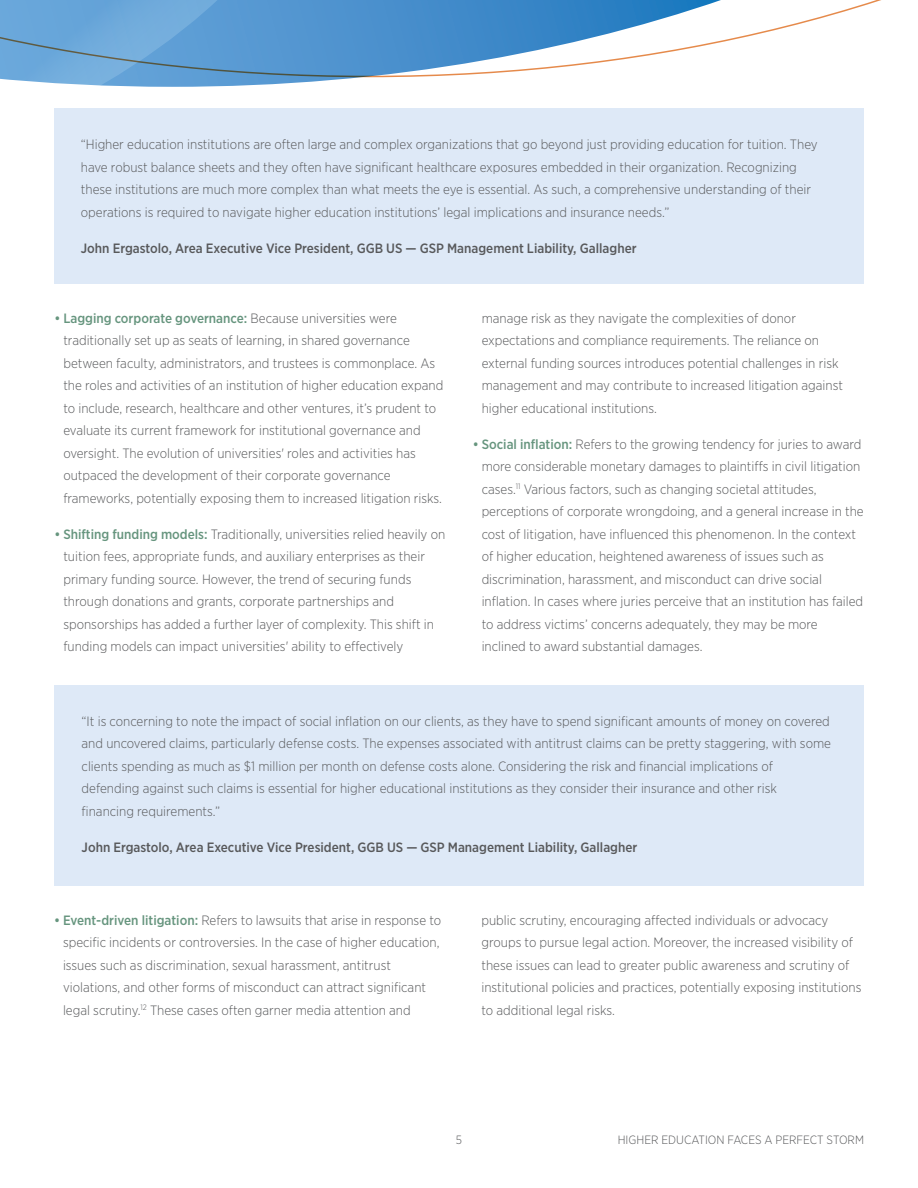
<style>
.page{position:relative;width:918px;height:1188px;background:#fff}
.page>*{position:absolute;margin:0;border:0;box-sizing:border-box;transform-origin:0 0}
.t1{font:300 13.5px/22.5px "Gotham Narrow";color:#58595b}
.t2{font:500 13.5px "Gotham Narrow";color:#58595b}
.t3{font:300 12px "Gotham Narrow";color:#58595b}
.s1{font-weight:500;color:#66957e}
</style>
<div class="page">
<svg style="left:0;top:77px;width:347px;height:10px"></svg>
<svg style="left:0;top:0;width:881px;height:77px"></svg>
<div style="left:55px;top:685px;width:809px;height:200px;background:#dee9f7"></div>
<div style="left:54px;top:108px;width:809px;height:176px;background:#dee9f7"></div>
<p class="t1" style="left:81px;top:133px;width:738px">“Higher education institutions are often large and complex organizations that go beyond just providing education for tuition. They have robust balance sheets and they often have significant healthcare exposures embedded in their organization. Recognizing these institutions are much more complex than what meets the eye is essential. As such, a comprehensive understanding of their operations is required to navigate higher education institutions’ legal implications and insurance needs.”</p>
<p class="t2" style="left:81px;top:239px;width:557px">John Ergastolo, Area Executive Vice President, GGB US — GSP Management Liability, Gallagher</p>
<p class="t1" style="left:63px;top:307px;width:382px;text-indent:-9px"><span class="s1">• Lagging corporate governance:</span> Because universities were traditionally set up as seats of learning, in shared governance between faculty, administrators, and trustees is commonplace. As the roles and activities of an institution of higher education expand to include, research, healthcare and other ventures, it’s prudent to evaluate its current framework for institutional governance and oversight. The evolution of universities' roles and activities has outpaced the development of their corporate governance frameworks, potentially exposing them to increased litigation risks.</p>
<p class="t1" style="left:63px;top:523px;width:383px;text-indent:-9px"><span class="s1">• Shifting funding models:</span> Traditionally, universities relied heavily on tuition fees, appropriate funds, and auxiliary enterprises as their primary funding source. However, the trend of securing funds through donations and grants, corporate partnerships and sponsorships has added a further layer of complexity. This shift in funding models can impact universities' ability to effectively</p>
<p class="t1" style="left:482px;top:307px;width:363px">manage risk as they navigate the complexities of donor expectations and compliance requirements. The reliance on external funding sources introduces potential challenges in risk management and may contribute to increased litigation against higher educational institutions.</p>
<p class="t1" style="left:482px;top:433px;width:384px;text-indent:-9px"><span class="s1">• Social inflation:</span> Refers to the growing tendency for juries to award more considerable monetary damages to plaintiffs in civil litigation cases.<sup>11</sup> Various factors, such as changing societal attitudes, perceptions of corporate wrongdoing, and a general increase in the cost of litigation, have influenced this phenomenon. In the context of higher education, heightened awareness of issues such as discrimination, harassment, and misconduct can drive social inflation. In cases where juries perceive that an institution has failed to address victims’ concerns adequately, they may be more inclined to award substantial damages.</p>
<p class="t1" style="left:82px;top:710px;width:751px">“It is concerning to note the impact of social inflation on our clients, as they have to spend significant amounts of money on covered and uncovered claims, particularly defense costs. The expenses associated with antitrust claims can be pretty staggering, with some clients spending as much as $1 million per month on defense costs alone. Considering the risk and financial implications of defending against such claims is essential for higher educational institutions as they consider their insurance and other risk financing requirements.”</p>
<p class="t2" style="left:82px;top:839px;width:557px">John Ergastolo, Area Executive Vice President, GGB US — GSP Management Liability, Gallagher</p>
<p class="t1" style="left:63px;top:908px;width:380px;text-indent:-9px"><span class="s1">• Event-driven litigation:</span> Refers to lawsuits that arise in response to specific incidents or controversies. In the case of higher education, issues such as discrimination, sexual harassment, antitrust violations, and other forms of misconduct can attract significant legal scrutiny.<sup>12</sup> These cases often garner media attention and</p>
<p class="t1" style="left:482px;top:908px;width:381px">public scrutiny, encouraging affected individuals or advocacy groups to pursue legal action. Moreover, the increased visibility of these issues can lead to greater public awareness and scrutiny of institutional policies and practices, potentially exposing institutions to additional legal risks.</p>
<p class="t3" style="left:456px;top:1132px;width:8px">5</p>
<p class="t3" style="left:618px;top:1132px;width:248px">HIGHER EDUCATION FACES A PERFECT STORM</p>
</div>
